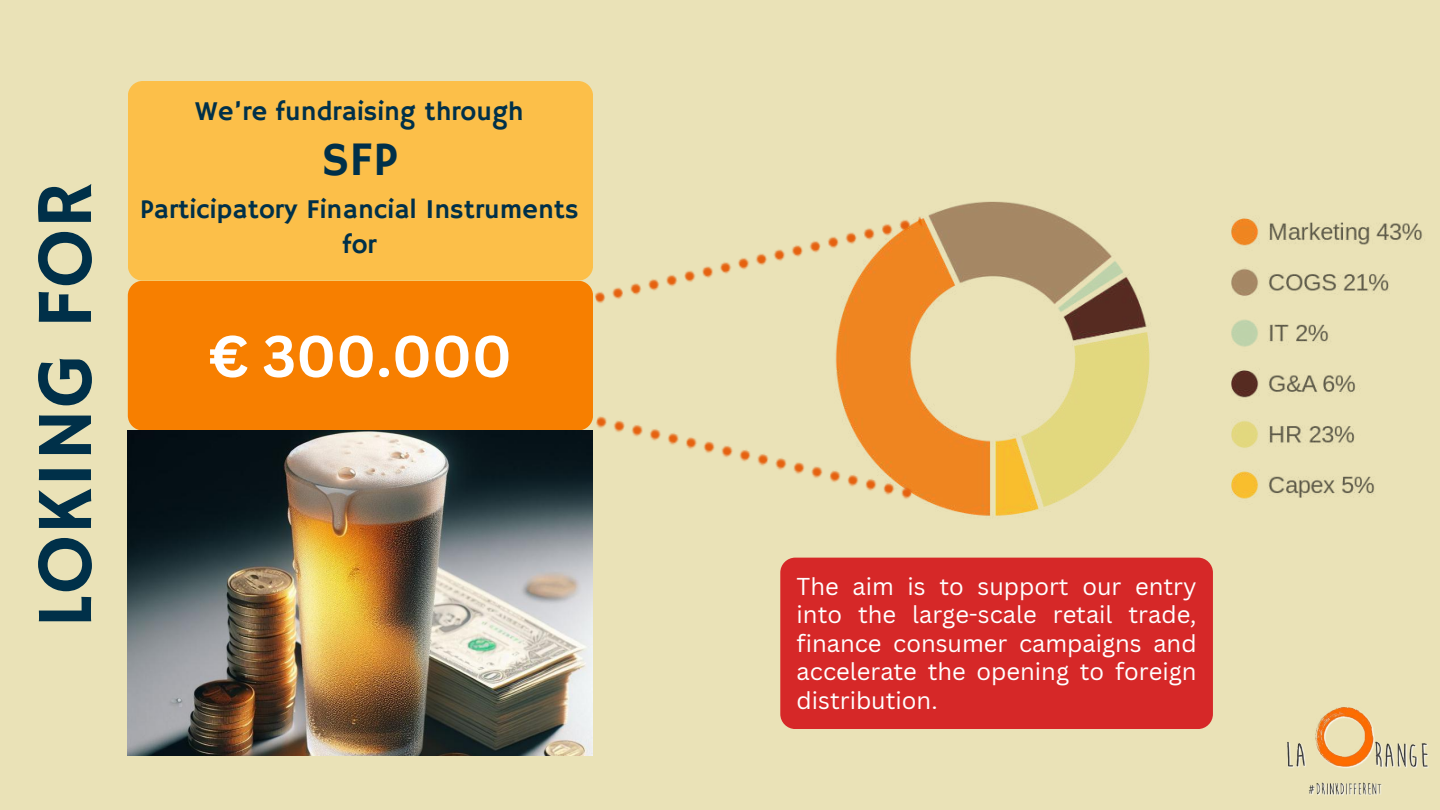
<style>
.page{position:relative;width:1440px;height:810px;background:#eae2b7}
.page>*{position:absolute;margin:0;border:0;box-sizing:border-box;transform-origin:0 0}
.t1{font:80px "Hammersmith One";color:#003049}
.t2{font:700 57.3px "Canva Sans";color:#fff}
.t3{font:48px "Hammersmith One";color:#003049}
.t4{font:27px/35.2px "Hammersmith One";color:#003049;text-align:center}
.t5{font:23.8px/28.5px "Canva Sans";color:#fff;text-align:justify}
</style>
<div class="page">
<div style="left:128px;top:81px;width:465px;height:200px;background:#fcbf49;border-radius:15px"></div>
<div style="left:128px;top:281px;width:465px;height:149px;background:#f77f00;border-radius:15px"></div>
<img style="left:1287px;top:707px;width:142px;height:89px">
<img style="left:128px;top:430px;width:465px;height:326px">
<svg style="left:572px;top:267px;width:132px;height:36px"></svg>
<img style="left:704px;top:201px;width:719px;height:368px">
<svg style="left:573px;top:399px;width:351px;height:116px"></svg>
<div style="left:780px;top:558px;width:433px;height:171px;background:#d62828;border-radius:15px"></div>
<h1 class="t1" style="left:19px;top:628px;width:447px;rotate:-90deg">LOKING FOR</h1>
<p class="t4" style="left:195px;top:95px;width:330px">We’re fundraising through</p>
<h3 class="t3" style="left:322px;top:131px;width:77px">SFP</h3>
<p class="t4" style="left:140px;top:193px;width:440px">Participatory Financial Instruments for</p>
<h2 class="t2" style="left:209px;top:316px;width:304px">€ 300.000</h2>
<p class="t5" style="left:797px;top:571px;width:402px">The aim is to support our entry into the large-scale retail trade, finance consumer campaigns and accelerate the opening to foreign distribution.</p>
</div>
